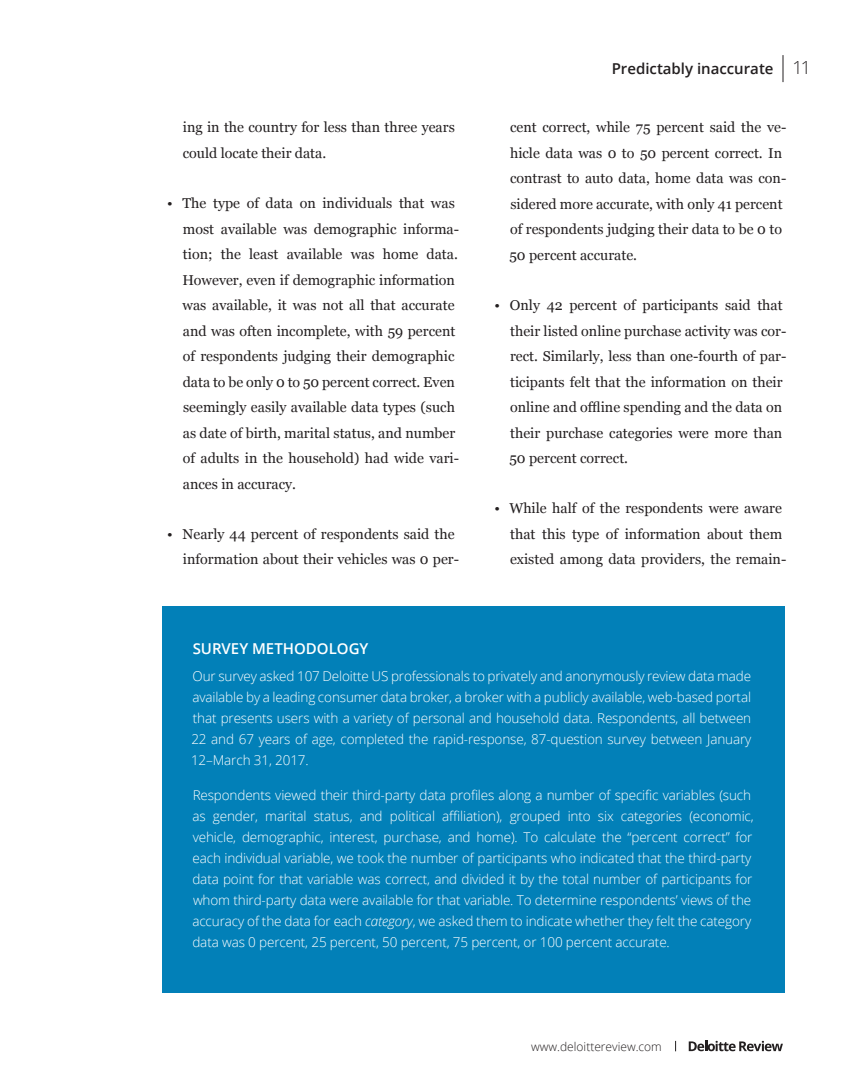
<style>
.page{position:relative;width:864px;height:1080px;background:#fff}
.page>*{position:absolute;margin:0;border:0;box-sizing:border-box;transform-origin:0 0}
.t1{font:600 15px "Open Sans";color:#231f20}
.sidebar-h1_w-Rule{font:600 15px "Open Sans";color:#fff}
.t2{font:14.25px/25.5px "Georgia";color:#231f20}
.sidebar-body{font:300 13.5px/21px "Open Sans";letter-spacing:-.01em;color:#fff;text-align:justify}
.t3{font:300 12px "Open Sans";color:#231f20}
.s1{font-weight:300;font-size:18px}
.s2{font-style:italic}
</style>
<div class="page">
<svg style="left:689px;top:1041px;width:94px;height:10px"></svg>
<svg style="left:783px;top:55px;width:1px;height:27px"></svg>
<div style="left:162px;top:606px;width:622px;height:387px;background:#0280b8"></div>
<p class="t2" style="left:183px;top:114px;width:274px">ing in the country for less than three years could locate their data.</p>
<p class="t2" style="left:182px;top:190px;width:278px;text-indent:-15px">• The type of data on individuals that was most available was demographic informa&shy;tion; the least available was home data.<br>However, even if demographic information was available, it was not all that accurate and was often incomplete, with 59 percent of respondents judging their demographic data to be only 0 to 50 percent correct. Even seemingly easily available data types (such as date of birth, marital status, and number of adults in the household) had wide vari&shy;ances in accuracy.</p>
<p class="t2" style="left:183px;top:521px;width:278px;text-indent:-16px">• Nearly 44 percent of respondents said the information about their vehicles was 0 per-</p>
<p class="t1" style="left:612px;top:58px;width:201px">Predictably inaccurate <span class="s1">11</span></p>
<p class="t2" style="left:509px;top:114px;width:278px">cent correct, while 75 percent said the ve&shy;hicle data was 0 to 50 percent correct. In contrast to auto data, home data was con&shy;sidered more accurate, with only 41 percent of respondents judging their data to be 0 to 50 percent accurate.</p>
<p class="t2" style="left:509px;top:292px;width:278px;text-indent:-15px">• Only 42 percent of participants said that their listed online purchase activity was cor&shy;rect. Similarly, less than one-fourth of par&shy;ticipants felt that the information on their online and offline spending and the data on their purchase categories were more than 50 percent correct.</p>
<p class="t2" style="left:510px;top:495px;width:278px;text-indent:-16px">• While half of the respondents were aware that this type of information about them existed among data providers, the remain-</p>
<p class="sidebar-h1_w-Rule" style="left:193px;top:638px;width:177px">SURVEY METHODOLOGY</p>
<p class="sidebar-body" style="left:191px;top:666px;width:562px">Our survey asked 107 Deloitte US professionals to privately and anonymously review data made available by a leading consumer data broker, a broker with a publicly available, web-based portal that presents users with a variety of personal and household data. Respondents, all between 22 and 67 years of age, completed the rapid-response, 87-question survey between January 12–March 31, 2017.</p>
<p class="sidebar-body" style="left:192px;top:784px;width:563px;text-align:left">Respondents viewed their third-party data profiles along a number of specific variables (such as gender, marital status, and political affiliation), grouped into six categories (economic, vehicle, demographic, interest, purchase, and home). To calculate the “percent correct” for each individual variable, we took the number of participants who indicated that the third-party data point for that variable was correct, and divided it by the total number of participants for whom third-party data were available for that variable. To determine respondents’ views of the accuracy of the data for each <span class="s2">category</span>, we asked them to indicate whether they felt the category data was 0 percent, 25 percent, 50 percent, 75 percent, or 100 percent accurate.</p>
<p class="t3" style="left:531px;top:1039px;width:132px">www.deloittereview.com</p>
</div>
